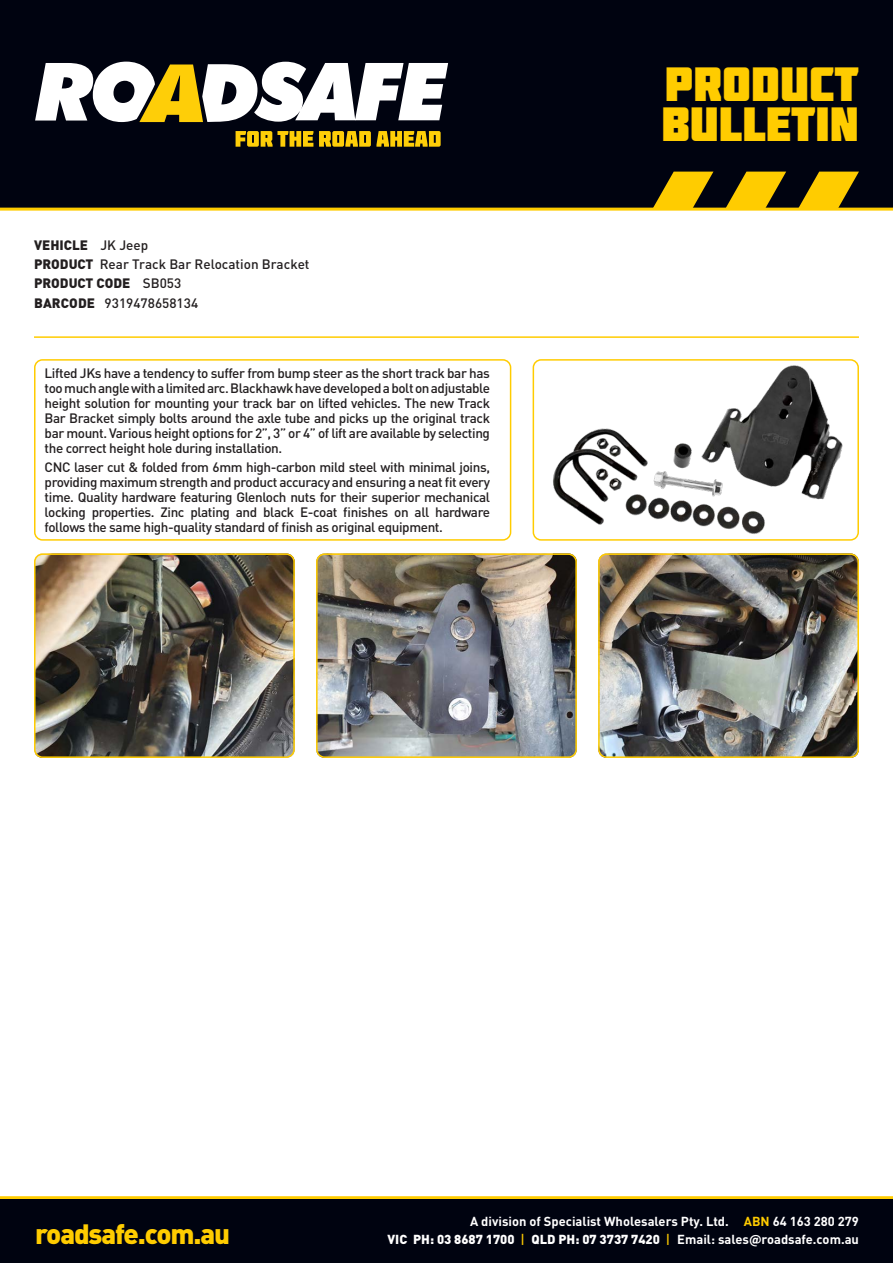
<style>
.page{position:relative;width:893px;height:1263px;background:#fff}
.page>*{position:absolute;margin:0;border:0;box-sizing:border-box;transform-origin:0 0}
.t1{font:48px/39.6px "Molot";color:#fc0}
.t2{font:900 27.6px "DINOT";letter-spacing:-.04em;color:#fc0}
.t3{font:500 13.5px/15px "DINOT";letter-spacing:-.03em;color:#231f20;text-align:justify}
.t4{font:500 13.5px/19.2px "DINOT";color:#231f20}
.t5{font:900 12.9px "DINOT";color:#fff}
.t6{font:700 12.9px "DINOT";color:#fff}
.s1{font-weight:900}
.s2{color:#fc0}
.s3{font-weight:500;color:#fc0}
.s4{font-weight:700}
</style>
<div class="page">
<div style="left:0;top:0;width:893px;height:208px;background:#000310"></div>
<svg style="left:35px;top:62px;width:413px;height:60px"></svg>
<svg style="left:236px;top:131px;width:77px;height:16px"></svg>
<svg style="left:319px;top:131px;width:122px;height:16px"></svg>
<svg style="left:652px;top:172px;width:62px;height:36px"></svg>
<svg style="left:798px;top:172px;width:61px;height:36px"></svg>
<svg style="left:725px;top:172px;width:61px;height:36px"></svg>
<hr style="left:0;top:208px;width:893px;height:3px;background:#fc0">
<hr style="left:0;top:1196px;width:893px;height:3px;background:#fc0">
<div style="left:0;top:1199px;width:893px;height:64px;background:#000310"></div>
<div style="left:34px;top:359px;width:477px;height:182px;border:2px solid #fc0;border-radius:8px"></div>
<svg style="left:532px;top:359px;width:327px;height:182px"></svg>
<hr style="left:34px;top:336px;width:825px;height:2px;background:#fc0">
<img style="left:37px;top:556px;width:255px;height:199px">
<div style="left:34px;top:553px;width:261px;height:205px;border:2px solid #fc0;border-radius:8px"></div>
<img style="left:319px;top:556px;width:255px;height:199px">
<div style="left:316px;top:553px;width:261px;height:205px;border:2px solid #fc0;border-radius:8px"></div>
<img style="left:601px;top:556px;width:255px;height:199px">
<div style="left:598px;top:553px;width:261px;height:205px;border:2px solid #fc0;border-radius:8px"></div>
<p class="t4" style="left:34px;top:235px;width:277px"><span class="s1">VEHICLE</span> JK Jeep<br><span class="s1">PRODUCT</span> Rear Track Bar Relocation Bracket<br><span class="s1">PRODUCT CODE</span> SB053<br><span class="s1">BARCODE</span> 9319478658134</p>
<p class="t3" style="left:45px;top:365px;width:447px">Lifted JKs have a tendency to suffer from bump steer as the short track bar has too much angle with a limited arc. Blackhawk have developed a bolt on adjustable height solution for mounting your track bar on lifted vehicles. The new Track Bar Bracket simply bolts around the axle tube and picks up the original track bar mount. Various height options for 2”, 3” or 4” of lift are available by selecting the correct height hole during installation.</p>
<p class="t3" style="left:45px;top:459px;width:447px">CNC laser cut &amp; folded from 6mm high-carbon mild steel with minimal joins, providing maximum strength and product accuracy and ensuring a neat fit every time. Quality hardware featuring Glenloch nuts for their superior mechanical locking properties. Zinc plating and black E-coat finishes on all hardware follows the same high-quality standard of finish as original equipment.</p>
<h1 class="t1" style="left:661px;top:63px;width:199px">PRODUCT<br>BULLETIN</h1>
<p class="t6" style="left:470px;top:1213px;width:390px">A division of Specialist Wholesalers Pty. Ltd. <span class="s2">ABN</span> 64 163 280 279</p>
<h2 class="t2" style="left:35px;top:1215px;width:197px">roadsafe.com.au</h2>
<p class="t5" style="left:388px;top:1231px;width:473px">VIC PH: 03 8687 1700 <span class="s3">|</span> QLD PH: 07 3737 7420 <span class="s3">|</span> <span class="s4">Email: sales@roadsafe.com.au</span></p>
</div>
